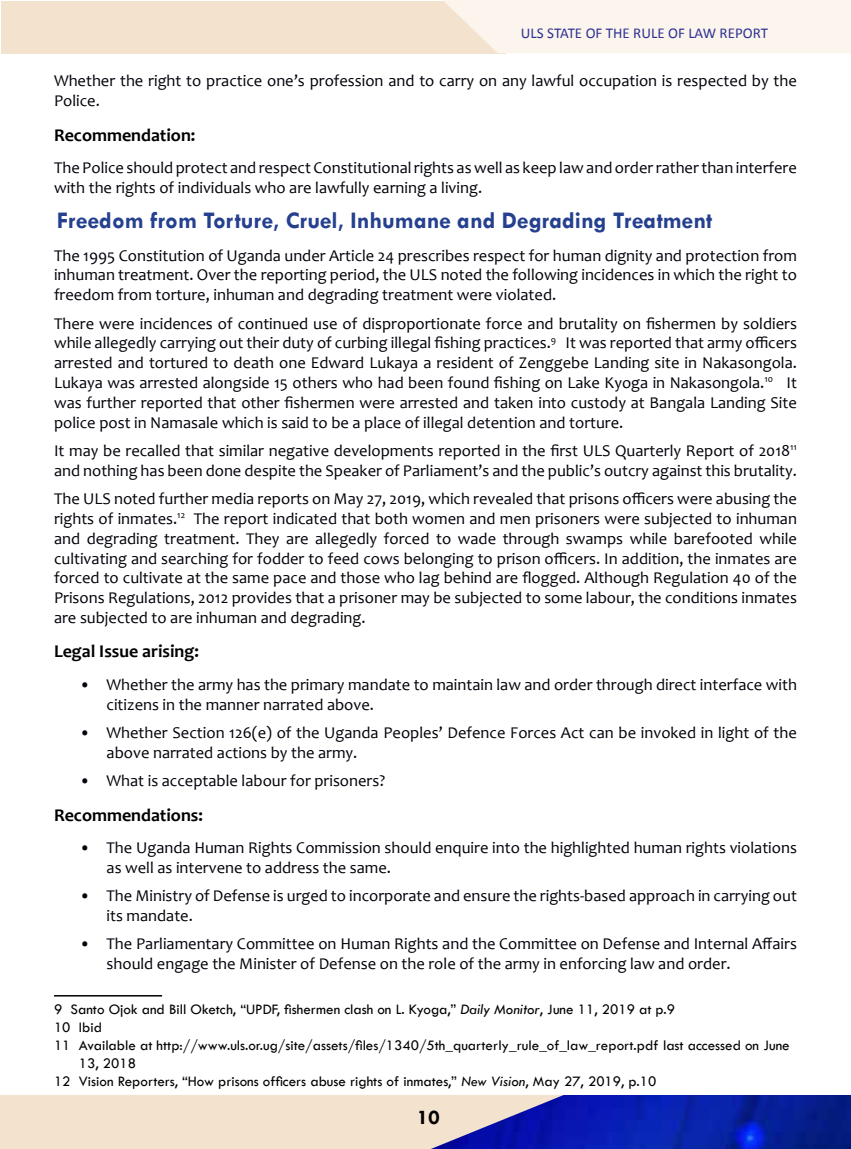
<style>
.page{position:relative;width:851px;height:1149px;background:#fff}
.page>*{position:absolute;margin:0;border:0;box-sizing:border-box;transform-origin:0 0}
.t1{font:700 24px "Tw Cen";color:#25408f}
.t2{font:700 21px "Tw Cen";color:#000}
.t3{font:700 18px "Candara";color:#000}
.t4{font:16.5px/19.8px "Candara";color:#00000a}
.t5{font:15px "Tw Cen";color:#000}
.t6{font:15px "Calibri";color:#2e3192}
.s1{font-style:italic}
</style>
<div class="page">
<img style="left:563px;top:1095px;width:287px;height:52px">
<svg style="left:0;top:1095px;width:563px;height:53px;background:#d7c9c9"></svg>
<div style="left:1px;top:1px;width:504px;height:52px;background:#f3e2ce"></div>
<div style="left:443px;top:0;width:407px;height:53px;background:#fbf5ee"></div>
<hr style="left:54px;top:994px;width:108px;height:2px;background:#000">
<p class="t6" style="left:521px;top:23px;width:248px">ULS STATE OF THE RULE OF LAW REPORT</p>
<p class="t4" style="left:54px;top:71px;width:744px">Whether the right to practice one’s profession and to carry on any lawful occupation is respected by the<br>Police.</p>
<p class="t3" style="left:54px;top:123px;width:143px">Recommendation:</p>
<p class="t4" style="left:54px;top:158px;width:744px">The Police should protect and respect Constitutional rights as well as keep law and order rather than interfere with the rights of individuals who are lawfully earning a living.</p>
<h1 class="t1" style="left:57px;top:206px;width:657px">Freedom from Torture, Cruel, Inhumane and Degrading Treatment</h1>
<p class="t4" style="left:54px;top:245px;width:744px;text-align:justify">The 1995 Constitution of Uganda under Article 24 prescribes respect for human dignity and protection from inhuman treatment. Over the reporting period, the ULS noted the following incidences in which the right to freedom from torture, inhuman and degrading treatment were violated.</p>
<p class="t4" style="left:54px;top:313px;width:744px;text-align:justify">There were incidences of continued use of disproportionate force and brutality on fishermen by soldiers while allegedly carrying out their duty of curbing illegal fishing practices.<sup>9</sup> It was reported that army officers arrested and tortured to death one Edward Lukaya a resident of Zenggebe Landing site in Nakasongola.<br>Lukaya was arrested alongside 15 others who had been found fishing on Lake Kyoga in Nakasongola.<sup>10</sup> It was further reported that other fishermen were arrested and taken into custody at Bangala Landing Site police post in Namasale which is said to be a place of illegal detention and torture.</p>
<p class="t4" style="left:54px;top:440px;width:744px">It may be recalled that similar negative developments reported in the first ULS Quarterly Report of 2018<sup>11 </sup>and nothing has been done despite the Speaker of Parliament’s and the public’s outcry against this brutality.</p>
<p class="t4" style="left:54px;top:488px;width:744px;text-align:justify">The ULS noted further media reports on May 27, 2019, which revealed that prisons officers were abusing the rights of inmates.<sup>12</sup> The report indicated that both women and men prisoners were subjected to inhuman and degrading treatment. They are allegedly forced to wade through swamps while barefooted while cultivating and searching for fodder to feed cows belonging to prison officers. In addition, the inmates are forced to cultivate at the same pace and those who lag behind are flogged. Although Regulation 40 of the Prisons Regulations, 2012 provides that a prisoner may be subjected to some labour, the conditions inmates are subjected to are inhuman and degrading.</p>
<p class="t3" style="left:54px;top:640px;width:146px">Legal Issue arising:</p>
<p class="t4" style="left:106px;top:674px;width:691px;text-indent:-27px">• Whether the army has the primary mandate to maintain law and order through direct interface with citizens in the manner narrated above.</p>
<p class="t4" style="left:106px;top:722px;width:691px;text-indent:-27px">• Whether Section 126(e) of the Uganda Peoples’ Defence Forces Act can be invoked in light of the above narrated actions by the army.</p>
<p class="t4" style="left:80px;top:770px;width:307px">• What is acceptable labour for prisoners?</p>
<p class="t3" style="left:54px;top:803px;width:150px">Recommendations:</p>
<p class="t4" style="left:106px;top:837px;width:691px;text-indent:-27px">• The Uganda Human Rights Commission should enquire into the highlighted human rights violations as well as intervene to address the same.</p>
<p class="t4" style="left:106px;top:885px;width:691px;text-indent:-27px">• The Ministry of Defense is urged to incorporate and ensure the rights-based approach in carrying out its mandate.</p>
<p class="t4" style="left:106px;top:933px;width:691px;text-indent:-27px">• The Parliamentary Committee on Human Rights and the Committee on Defense and Internal Affairs should engage the Minister of Defense on the role of the army in enforcing law and order.</p>
<p class="t5" style="left:54px;top:999px;width:622px">9 Santo Ojok and Bill Oketch, “UPDF, fishermen clash on L. Kyoga,” <span class="s1">Daily Monitor</span>, June 11, 2019 at p.9</p>
<p class="t5" style="left:54px;top:1017px;width:49px">10 Ibid</p>
<p class="t5" style="left:54px;top:1035px;width:737px">11 Available at http://www.uls.or.ug/site/assets/files/1340/5th_quarterly_rule_of_law_report.pdf last accessed on June</p>
<p class="t5" style="left:79px;top:1053px;width:59px">13, 2018</p>
<p class="t5" style="left:54px;top:1071px;width:604px">12 Vision Reporters, “How prisons officers abuse rights of inmates,” <span class="s1">New Vision</span>, May 27, 2019, p.10</p>
<p class="t2" style="left:417px;top:1104px;width:24px">10</p>
</div>
